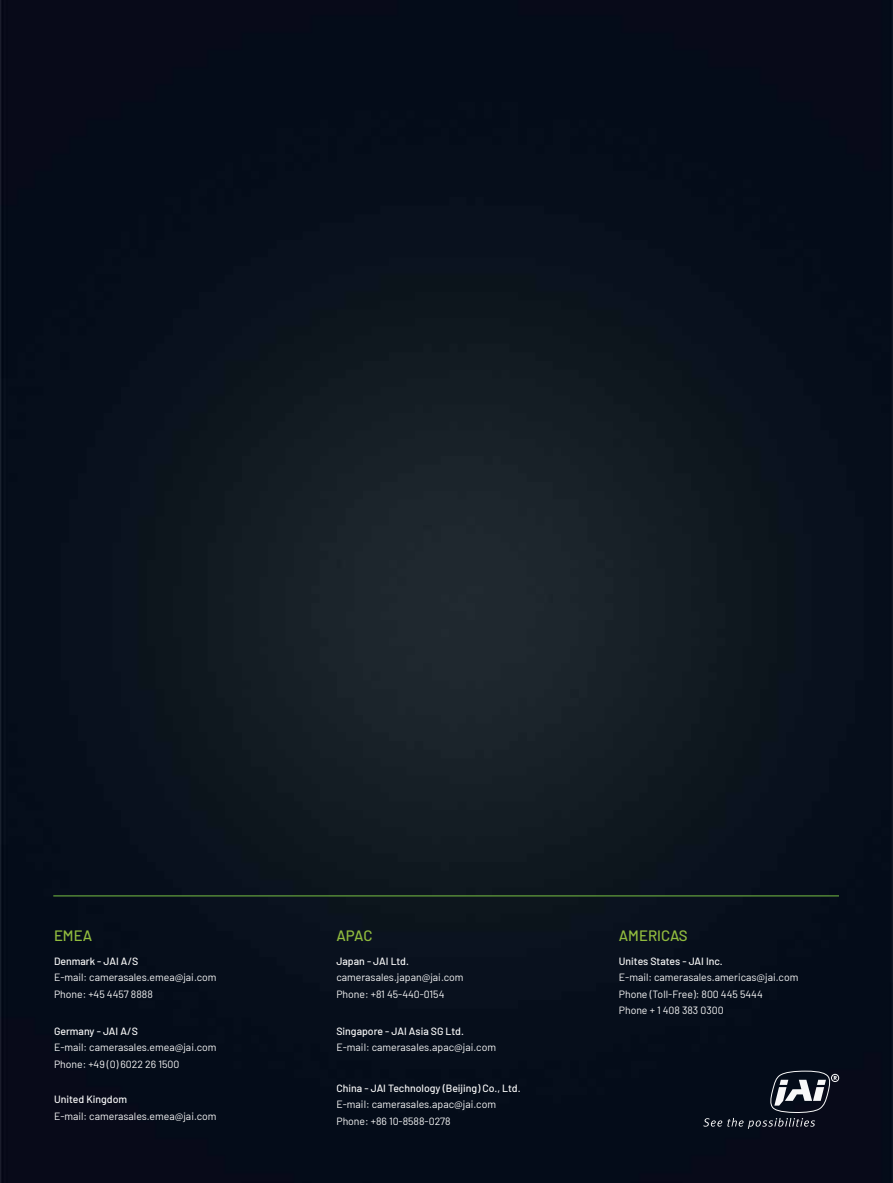
<style>
.page{position:relative;width:893px;height:1183px;background:#fff}
.page>*{position:absolute;margin:0;border:0;box-sizing:border-box;transform-origin:0 0}
.t1{font:500 15px "Barlow";color:#91bc3e}
.t2{font:10.5px/16.5px "Barlow";color:#f8f8f8}
.t3{font:500 10.5px "Barlow";color:#f8f8f8}
</style>
<div class="page">
<img style="left:0;top:0;width:893px;height:1182px">
<svg style="left:703px;top:1070px;width:134px;height:58px"></svg>
<div style="left:831px;top:1073px;width:8px;height:8px;border:1px solid #f8f8f8;border-radius:50%"></div>
<hr style="left:53px;top:895px;width:786px;height:1px;background:#77c043">
<h1 class="t1" style="left:54px;top:924px;width:40px">EMEA</h1>
<h1 class="t1" style="left:336px;top:924px;width:38px">APAC</h1>
<h1 class="t1" style="left:619px;top:924px;width:70px">AMERICAS</h1>
<p class="t3" style="left:54px;top:952px;width:86px">Denmark - JAI A/S</p>
<p class="t2" style="left:54px;top:967px;width:164px">E-mail: camerasales.emea@jai.com<br>Phone: +45 4457 8888</p>
<p class="t3" style="left:54px;top:1023px;width:85px">Germany - JAI A/S</p>
<p class="t2" style="left:54px;top:1038px;width:164px">E-mail: camerasales.emea@jai.com<br>Phone: +49 (0) 6022 26 1500</p>
<p class="t3" style="left:54px;top:1091px;width:75px">United Kingdom</p>
<p class="t2" style="left:54px;top:1106px;width:164px">E-mail: camerasales.emea@jai.com</p>
<p class="t3" style="left:336px;top:952px;width:74px">Japan - JAI Ltd.</p>
<p class="t2" style="left:336px;top:967px;width:129px">camerasales.japan@jai.com<br>Phone: +81 45-440-0154</p>
<p class="t3" style="left:336px;top:1023px;width:129px">Singapore - JAI Asia SG Ltd.</p>
<p class="t2" style="left:336px;top:1038px;width:161px">E-mail: camerasales.apac@jai.com</p>
<p class="t3" style="left:336px;top:1080px;width:186px">China - JAI Technology (Beijing) Co., Ltd.</p>
<p class="t2" style="left:336px;top:1095px;width:161px">E-mail: camerasales.apac@jai.com<br>Phone: +86 10-8588-0278</p>
<p class="t3" style="left:619px;top:952px;width:105px">Unites States - JAI Inc.</p>
<p class="t2" style="left:619px;top:967px;width:181px">E-mail: camerasales.americas@jai.com<br>Phone (Toll-Free): 800 445 5444<br>Phone + 1 408 383 0300</p>
</div>
